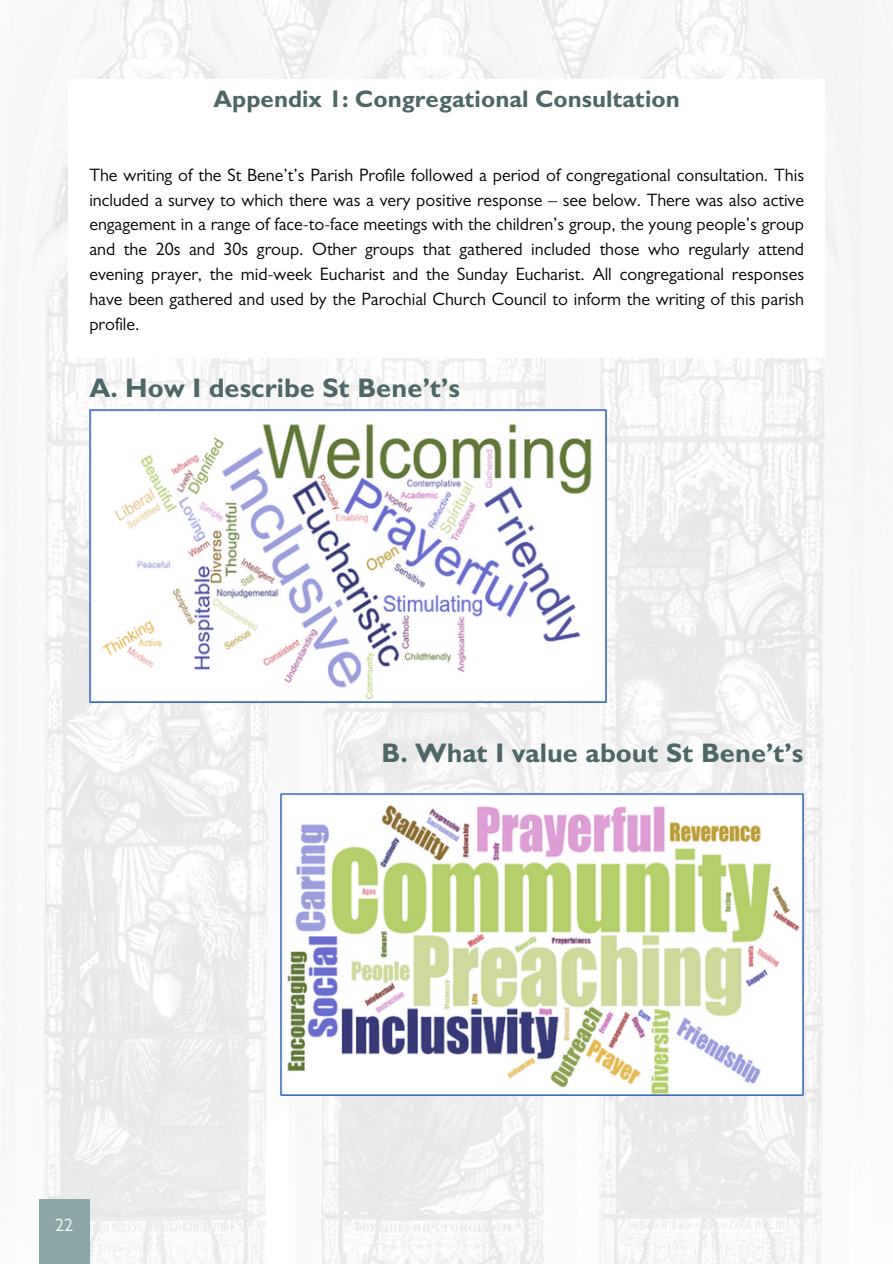
<style>
.page{position:relative;width:893px;height:1264px;background:#fff}
.page>*{position:absolute;margin:0;border:0;box-sizing:border-box;transform-origin:0 0}
.t1{font:700 27px "Gill Sans";color:#4d6666}
.t2{font:700 24px "Gill Sans";color:#4d6666}
.t3{font:18px/24.8px "Gill Sans";color:#000;text-align:justify}
.t4{font:18px "Gill Sans";color:#fff}
</style>
<div class="page">
<img style="left:5px;top:0;width:885px;height:1263px">
<img style="left:89px;top:409px;width:517px;height:293px">
<img style="left:280px;top:793px;width:523px;height:302px">
<div style="left:68px;top:79px;width:756px;height:279px;background:#fff"></div>
<div style="left:39px;top:1198px;width:50px;height:65px;background:#8ba6a6"></div>
<h2 class="t2" style="left:213px;top:91px;width:468px">Appendix 1: Congregational Consultation</h2>
<p class="t3" style="left:89px;top:165px;width:716px">The writing of the St Bene’t’s Parish Profile followed a period of congregational consultation. This included a survey to which there was a very positive response – see below. There was also active engagement in a range of face-to-face meetings with the children’s group, the young people’s group and the 20s and 30s group. Other groups that gathered included those who regularly attend evening prayer, the mid-week Eucharist and the Sunday Eucharist. All congregational responses have been gathered and used by the Parochial Church Council to inform the writing of this parish profile.</p>
<h1 class="t1" style="left:89px;top:378px;width:372px">A. How I describe St Bene’t’s</h1>
<h1 class="t1" style="left:381px;top:744px;width:423px">B. What I value about St Bene’t’s</h1>
<p class="t4" style="left:55px;top:1219px;width:19px">22</p>
</div>
